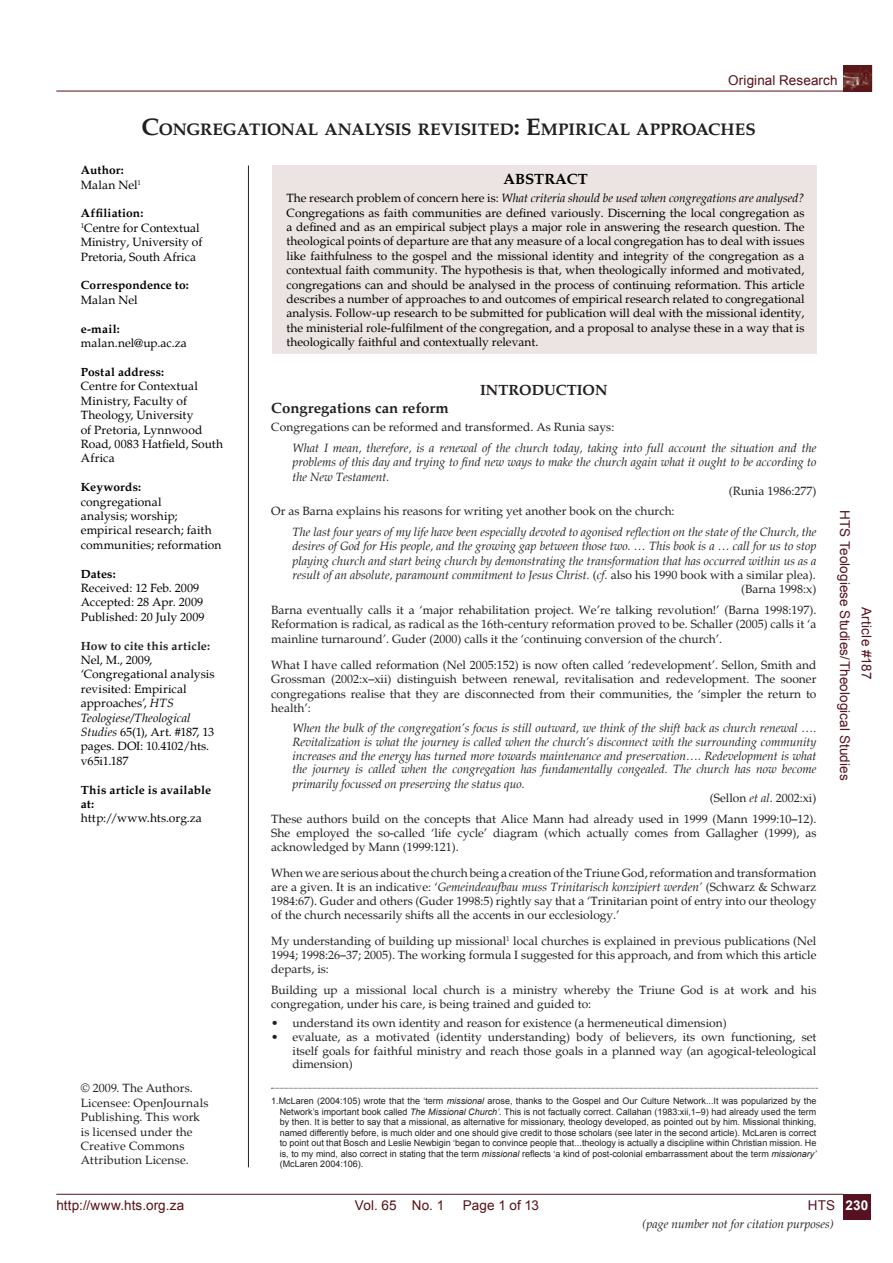
<style>
.page{position:relative;width:893px;height:1263px;background:#fff}
.page>*{position:absolute;margin:0;border:0;box-sizing:border-box;transform-origin:0 0}
.t1{font:700 16.95px "Palatino";letter-spacing:-.005em;color:#231f20}
.t2{font:700 15px "Palatino";color:#231f20}
.t3{font:700 15px "Palatino";color:#000}
.t4{font:13.5px "Arial";letter-spacing:.01em;color:#561113}
.t5{font:13.5px "Arial";letter-spacing:.01em;color:#561220}
.t6{font:700 13.5px "Arial";color:#fff}
.t7{font:12px/14.4px "Palatino";color:#231f20;text-align:justify}
.t8{font:12px/14.4px "Palatino";color:#000}
.t9{font:italic 12px/14.4px "Palatino";color:#231f20;text-align:justify}
.t10{font:700 12px/14.4px "Palatino";letter-spacing:.015em;color:#000}
.t11{font:700 12px "Palatino";color:#231f20}
.t12{font:9px/10.5px "Arial";color:#231f20;text-align:justify}
.s1{font-size:24.3px}
.s2{font-style:italic}
.s3{font-weight:700}
.s4{font-style:normal}
</style>
<div class="page">
<img style="left:846px;top:67px;width:24px;height:22px">
<hr style="left:56px;top:1194px;width:787px;height:1px;background:#561220">
<hr style="left:56px;top:91px;width:788px;height:1px;background:#561113">
<div style="left:844px;top:65px;width:28px;height:26px;border:1px solid #561113"></div>
<div style="left:843px;top:1194px;width:28px;height:25px;background:#561220"></div>
<div style="left:272px;top:166px;width:544px;height:188px;background:#ebe4e2"></div>
<hr style="left:248px;top:166px;width:1px;height:1001px;background:#231f20">
<svg style="left:271px;top:1088px;width:546px;height:1px"></svg>
<p class="t4" style="left:728px;top:71px;width:111px">Original Research</p>
<h1 class="t1" style="left:141px;top:119px;width:616px"><span class="s1">C</span>ONGREGATIONAL ANALYSIS REVISITED<span class="s1">: E</span>MPIRICAL APPROACHES</h1>
<p class="t3" style="left:503px;top:170px;width:86px">ABSTRACT</p>
<p class="t8" style="left:287px;top:191px;width:519px;text-align:justify">The research problem of concern here is: <span class="s2">What criteria should be used when congregations are analysed?<br></span>Congregations as faith communities are defined variously. Discerning the local congregation as a defined and as an empirical subject plays a major role in answering the research question. The theological points of departure are that any measure of a local congregation has to deal with issues like faithfulness to the gospel and the missional identity and integrity of the congregation as a contextual faith community. The hypothesis is that, when theologically informed and motivated, congregations can and should be analysed in the process of continuing reformation. This article describes a number of approaches to and outcomes of empirical research related to congregational analysis. Follow-up research to be submitted for publication will deal with the missional identity, the ministerial role-fulfilment of the congregation, and a proposal to analyse these in a way that is theologically faithful and contextually relevant.</p>
<p class="t8" style="left:81px;top:163px;width:62px"><span class="s3">Author:<br></span>Malan Nel<sup>1</sup></p>
<p class="t8" style="left:81px;top:206px;width:123px"><span class="s3">Affiliation:<br></span><sup>1</sup>Centre for Contextual<br>Ministry, University of<br>Pretoria, South Africa</p>
<p class="t10" style="left:81px;top:278px;width:110px">Correspondence to:</p>
<p class="t8" style="left:81px;top:293px;width:58px">Malan Nel</p>
<p class="t10" style="left:81px;top:322px;width:41px">e-mail:</p>
<p class="t8" style="left:81px;top:336px;width:108px">malan.nel@up.ac.za</p>
<p class="t10" style="left:81px;top:365px;width:85px">Postal address:</p>
<p class="t8" style="left:81px;top:379px;width:144px">Centre for Contextual<br>Ministry, Faculty of<br>Theology, University<br>of Pretoria, Lynnwood<br>Road, 0083 Hatfield, South<br>Africa</p>
<p class="t10" style="left:81px;top:480px;width:62px">Keywords:</p>
<p class="t8" style="left:81px;top:494px;width:142px">congregational<br>analysis; worship; empirical research; faith communities; reformation</p>
<p class="t10" style="left:81px;top:566px;width:36px">Dates:</p>
<p class="t8" style="left:81px;top:581px;width:125px">Received: 12 Feb. 2009<br>Accepted: 28 Apr. 2009<br>Published: 20 July 2009</p>
<p class="t11" style="left:81px;top:638px;width:131px">How to cite this article:</p>
<p class="t8" style="left:81px;top:653px;width:136px">Nel, M., 2009, ‘Congregational analysis revisited: Empirical approaches’, <span class="s2">HTS<br>Teologiese/Theological<br>Studies</span> 65(1), Art. #187, 13 pages. DOI: 10.4102/hts. v65i1.187</p>
<p class="t10" style="left:81px;top:782px;width:132px">This article is available at:</p>
<p class="t8" style="left:81px;top:811px;width:123px">http://www.hts.org.za</p>
<p class="t2" style="left:480px;top:381px;width:129px">INTRODUCTION</p>
<p class="t2" style="left:271px;top:399px;width:179px">Congregations can reform</p>
<p class="t7" style="left:271px;top:420px;width:345px">Congregations can be reformed and transformed. As Runia says:</p>
<p class="t9" style="left:293px;top:441px;width:525px">What I mean, therefore, is a renewal of the church today, taking into full account the situation and the problems of this day and trying to find new ways to make the church again what it ought to be according to the New Testament.</p>
<p class="t7" style="left:729px;top:484px;width:89px">(Runia 1986:277)</p>
<p class="t7" style="left:271px;top:504px;width:405px">Or as Barna explains his reasons for writing yet another book on the church:</p>
<p class="t9" style="left:293px;top:525px;width:525px;text-align:right">The last four years of my life have been especially devoted to agonised reflection on the state of the Church, the desires of God for His people, and the growing gap between those two. … This book is a … call for us to stop playing church and start being church by demonstrating the transformation that has occurred within us as a result of an absolute, paramount commitment to Jesus Christ. <span class="s4">(</span>cf. <span class="s4">also his 1990 book with a similar plea). (Barna 1998:x)</span></p>
<p class="t7" style="left:271px;top:603px;width:547px">Barna eventually calls it a ‘major rehabilitation project. We’re talking revolution!’ (Barna 1998:197).<br>Reformation is radical, as radical as the 16th-century reformation proved to be. Schaller (2005) calls it ‘a mainline turnaround’. Guder (2000) calls it the ‘continuing conversion of the church’.</p>
<p class="t7" style="left:271px;top:658px;width:547px">What I have called reformation (Nel 2005:152) is now often called ‘redevelopment’. Sellon, Smith and Grossman (2002:x–xii) distinguish between renewal, revitalisation and redevelopment. The sooner congregations realise that they are disconnected from their communities, the ‘simpler the return to health’:</p>
<p class="t9" style="left:293px;top:721px;width:525px">When the bulk of the congregation’s focus is still outward, we think of the shift back as church renewal ….</p>
<p class="t9" style="left:293px;top:735px;width:525px">Revitalization is what the journey is called when the church’s disconnect with the surrounding community</p>
<p class="t9" style="left:293px;top:748px;width:525px">increases and the energy has turned more towards maintenance and preservation…. Redevelopment is what</p>
<p class="t9" style="left:293px;top:762px;width:525px">the journey is called when the congregation has fundamentally congealed. The church has now become</p>
<p class="t9" style="left:293px;top:777px;width:234px">primarily focussed on preserving the status quo.</p>
<p class="t7" style="left:710px;top:791px;width:108px">(Sellon <span class="s2">et al</span>. 2002:xi)</p>
<p class="t7" style="left:271px;top:812px;width:547px">These authors build on the concepts that Alice Mann had already used in 1999 (Mann 1999:10–12).<br>She employed the so-called ‘life cycle’ diagram (which actually comes from Gallagher (1999), as acknowledged by Mann (1999:121).</p>
<p class="t7" style="left:271px;top:866px;width:547px;line-height:14px">When we are serious about the church being a creation of the Triune God, reformation and transformation are a given. It is an indicative: ‘<span class="s2">Gemeindeaufbau muss Trinitarisch konzipiert werden’</span> (Schwarz &amp; Schwarz 1984:67). Guder and others (Guder 1998:5) rightly say that a ‘Trinitarian point of entry into our theology of the church necessarily shifts all the accents in our ecclesiology.’</p>
<p class="t7" style="left:271px;top:934px;width:547px">My understanding of building up missional<sup>1</sup> local churches is explained in previous publications (Nel 1994; 1998:26–37; 2005). The working formula I suggested for this approach, and from which this article departs, is:</p>
<p class="t7" style="left:271px;top:983px;width:547px">Building up a missional local church is a ministry whereby the Triune God is at work and his congregation, under his care, is being trained and guided to:</p>
<p class="t7" style="left:271px;top:1016px;width:457px">• understand its own identity and reason for existence (a hermeneutical dimension)</p>
<p class="t7" style="left:293px;top:1030px;width:525px;line-height:13.8px;text-indent:-21px">• evaluate, as a motivated (identity understanding) body of believers, its own functioning, set itself goals for faithful ministry and reach those goals in a planned way (an agogical-teleological dimension)</p>
<p class="t12" style="left:280px;top:1096px;width:538px;text-indent:-9px">1.McLaren (2004:105) wrote that the ‘term <span class="s2">missional</span> arose, thanks to the Gospel and Our Culture Network...It was popularized by the Network’s important book called <span class="s2">The Missional Church’</span>. This is not factually correct. Callahan (1983:xii,1–9) had already used the term by then. It is better to say that a missional, as alternative for missionary, theology developed, as pointed out by him. Missional thinking, named differently before, is much older and one should give credit to those scholars (see later in the second article). McLaren is correct to point out that Bosch and Leslie Newbigin ‘began to convince people that...theology is actually a discipline within Christian mission. He is, to my mind, also correct in stating that the term <span class="s2">missional</span> reflects ‘a kind of post-colonial embarrassment about the term <span class="s2">missionary’ </span>(McLaren 2004:106).</p>
<p class="t7" style="left:81px;top:1081px;width:129px;text-align:left">© 2009. The Authors.<br>Licensee: OpenJournals<br>Publishing. This work is licensed under the<br>Creative Commons<br>Attribution License.</p>
<p class="t5" style="left:854px;top:510px;width:272px;rotate:90deg">HTS Teologiese Studies/Theological Studies</p>
<p class="t5" style="left:875px;top:607px;width:74px;rotate:90deg">Article #187</p>
<p class="t4" style="left:56px;top:1196px;width:129px">http://www.hts.org.za</p>
<p class="t5" style="left:808px;top:1196px;width:29px">HTS</p>
<p class="t4" style="left:355px;top:1196px;width:91px">Vol. 65 No. 1</p>
<p class="t4" style="left:463px;top:1196px;width:78px">Page 1 of 13</p>
<p class="t6" style="left:845px;top:1196px;width:24px">230</p>
<p class="t9" style="left:642px;top:1217px;width:193px">(page number not for citation purposes)</p>
</div>
